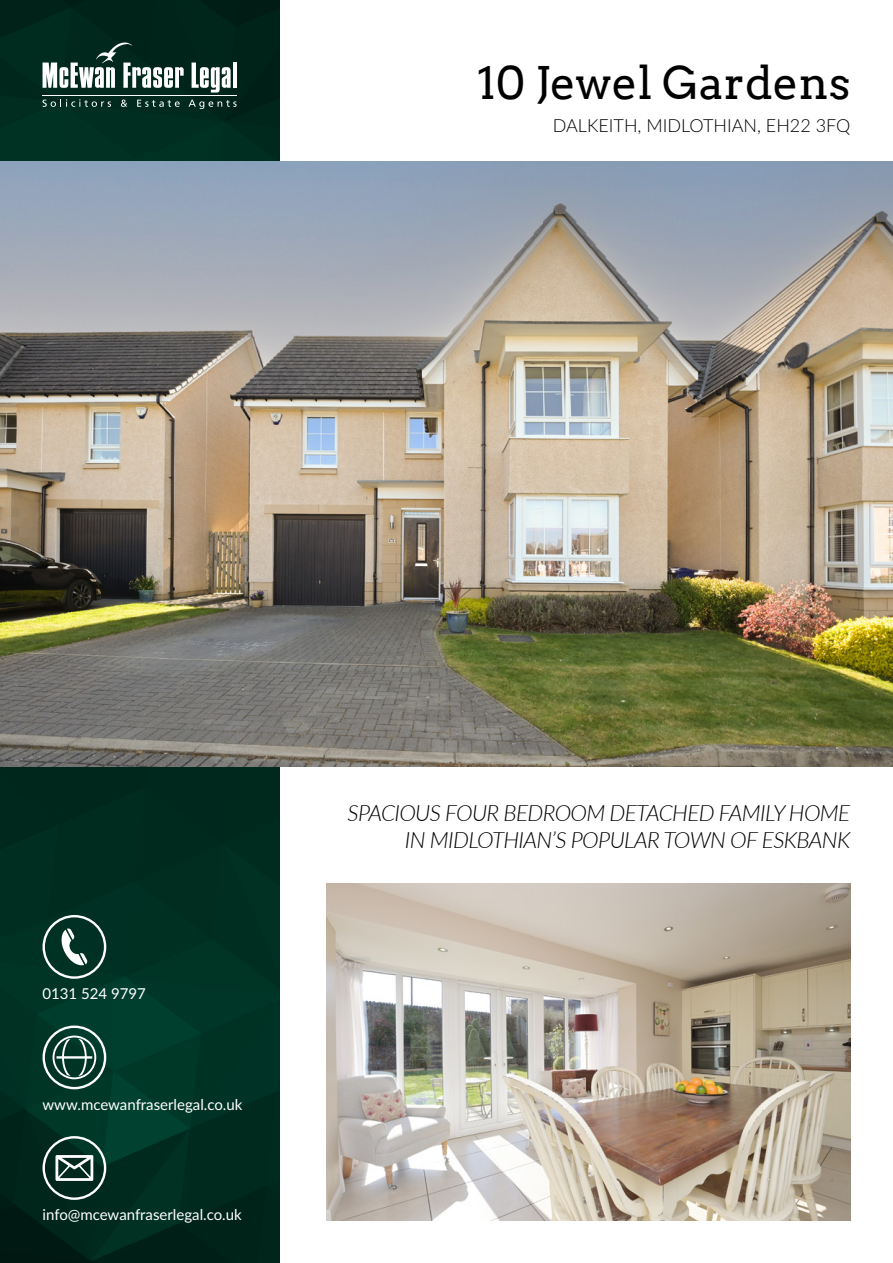
<style>
.page{position:relative;width:893px;height:1263px;background:#fff}
.page>*{position:absolute;margin:0;border:0;box-sizing:border-box;transform-origin:0 0}
.t1{font:45px "Arvo";color:#000}
.t2{font:italic 300 22.5px/27px "Lato";letter-spacing:-.03em;color:#000;text-align:right}
.t3{font:300 18px "Lato";color:#000}
.t4{font:15px "Lato";color:#fff}
</style>
<div class="page">
<img style="left:0;top:0;width:279px;height:1263px">
<img style="left:0;top:162px;width:893px;height:605px">
<svg style="left:43px;top:43px;width:141px;height:45px"></svg>
<svg style="left:192px;top:63px;width:39px;height:30px"></svg>
<hr style="left:233px;top:63px;width:4px;height:25px;background:#fff">
<hr style="left:43px;top:95px;width:194px;height:1px;background:#fff">
<svg style="left:43px;top:99px;width:68px;height:8px"></svg>
<svg style="left:121px;top:100px;width:6px;height:7px"></svg>
<svg style="left:137px;top:100px;width:43px;height:7px"></svg>
<svg style="left:189px;top:100px;width:48px;height:9px"></svg>
<img style="left:326px;top:883px;width:524px;height:337px">
<svg style="left:43px;top:915px;width:63px;height:64px"></svg>
<svg style="left:43px;top:1025px;width:63px;height:64px"></svg>
<svg style="left:43px;top:1136px;width:63px;height:64px"></svg>
<h1 class="t1" style="left:477px;top:55px;width:375px">10 Jewel Gardens</h1>
<p class="t3" style="left:553px;top:113px;width:299px">DALKEITH, MIDLOTHIAN, EH22 3FQ</p>
<p class="t4" style="left:43px;top:983px;width:105px">0131 524 9797</p>
<p class="t4" style="left:43px;top:1094px;width:201px">www.mcewanfraserlegal.co.uk</p>
<p class="t4" style="left:43px;top:1204px;width:201px">info@mcewanfraserlegal.co.uk</p>
<p class="t2" style="left:347px;top:798px;width:504px">SPACIOUS FOUR BEDROOM DETACHED FAMILY HOME<br>IN MIDLOTHIAN’S POPULAR TOWN OF ESKBANK</p>
</div>
